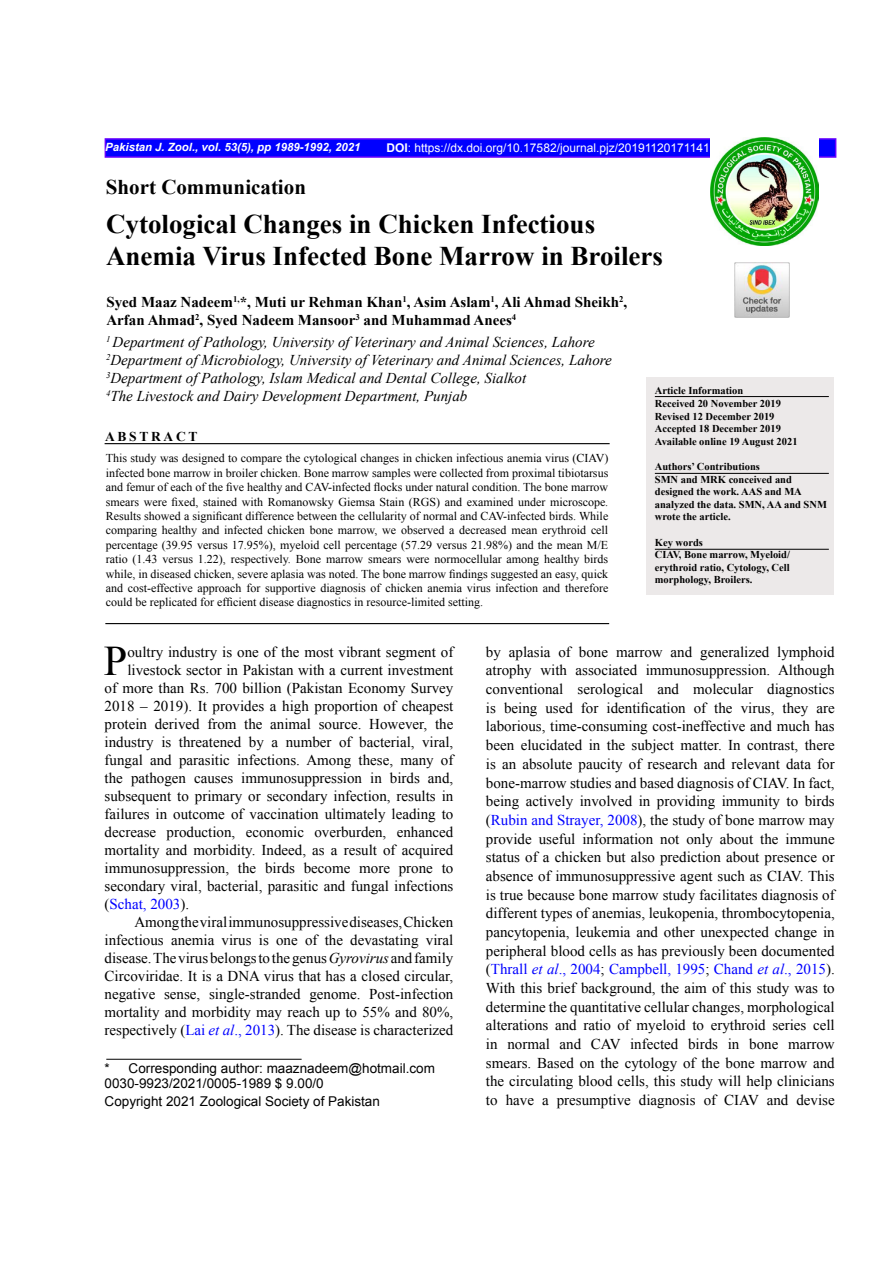
<style>
.page{position:relative;width:893px;height:1263px;background:#fff}
.page>*{position:absolute;margin:0;border:0;box-sizing:border-box;transform-origin:0 0}
.t1{font:42.15px "Times New Roman";color:#000}
.t2{font:700 27px/32.4px "Times New Roman";color:#000}
.t3{font:700 21px "Times New Roman";color:#000}
.t4{font:15px/18.8px "Times New Roman";color:#000;text-align:justify}
.t5{font:italic 15px/18px "Times New Roman";color:#000}
.t6{font:700 15px/18px "Times New Roman";color:#000}
.t7{font:15px "Times New Roman";color:#00f}
.t8{font:13.5px/15.6px "Arial";color:#000}
.t9{font:700 13.5px "Times New Roman";letter-spacing:.2em;color:#000}
.t10{font:12px/14.4px "Times New Roman";color:#000;text-align:justify}
.t11{font:12px "Arial";color:#fff}
.t12{font:italic 700 11.4px "Arial";color:#fff}
.t13{font:700 10.5px/12.6px "Times New Roman";color:#000}
.s1{font-weight:700}
.s2{color:#00f}
.s3{font-style:italic;color:#00f}
.s4{color:#000}
.s5{font-style:italic}
</style>
<div class="page">
<img style="left:734px;top:262px;width:56px;height:55px">
<div style="left:105px;top:138px;width:731px;height:20px;background:#00f;border:2px solid #60f"></div>
<img style="left:710px;top:138px;width:108px;height:108px">
<div style="left:646px;top:377px;width:187px;height:218px;background:#ece9e9"></div>
<hr style="left:655px;top:473px;width:174px;height:1px;background:#000">
<hr style="left:655px;top:549px;width:174px;height:1px;background:#000">
<hr style="left:105px;top:443px;width:505px;height:1px;background:#000">
<hr style="left:105px;top:623px;width:504px;height:1px;background:#000">
<hr style="left:655px;top:396px;width:174px;height:1px;background:#000">
<hr style="left:106px;top:1059px;width:196px;height:1px;background:#000">
<p class="t12" style="left:105px;top:139px;width:257px">Pakistan J. Zool., vol. 53(5), pp 1989-1992, 2021</p>
<p class="t11" style="left:387px;top:140px;width:325px"><span class="s1">DOI</span>: https://dx.doi.org/10.17582/journal.pjz/20191120171141</p>
<h3 class="t3" style="left:106px;top:173px;width:202px">Short Communication</h3>
<h2 class="t2" style="left:106px;top:207px;width:558px">Cytological Changes in Chicken Infectious<br>Anemia Virus Infected Bone Marrow in Broilers</h2>
<p class="t6" style="left:106px;top:292px;width:522px">Syed Maaz Nadeem<sup>1,</sup>*, Muti ur Rehman Khan<sup>1</sup>, Asim Aslam<sup>1</sup>, Ali Ahmad Sheikh<sup>2</sup>,<br>Arfan Ahmad<sup>2</sup>, Syed Nadeem Mansoor<sup>3</sup> and Muhammad Anees<sup>4</sup></p>
<p class="t5" style="left:106px;top:332px;width:507px"><sup>1</sup> Department of Pathology, University of Veterinary and Animal Sciences, Lahore <sup>2</sup>Department of Microbiology, University of Veterinary and Animal Sciences, Lahore <sup>3</sup>Department of Pathology, Islam Medical and Dental College, Sialkot<br><sup>4</sup>The Livestock and Dairy Development Department, Punjab</p>
<p class="t13" style="left:655px;top:384px;width:144px">Article Information<br>Received 20 November 2019<br>Revised 12 December 2019<br>Accepted 18 December 2019<br>Available online 19 August 2021</p>
<p class="t13" style="left:655px;top:460px;width:174px">Authors’ Contributions<br>SMN and MRK conceived and designed the work. AAS and MA analyzed the data. SMN, AA and SNM wrote the article.</p>
<p class="t13" style="left:655px;top:535px;width:137px">Key words<br>CIAV, Bone marrow, Myeloid/ erythroid ratio, Cytology, Cell morphology, Broilers.</p>
<p class="t9" style="left:105px;top:427px;width:94px">ABSTRACT</p>
<p class="t10" style="left:106px;top:451px;width:504px">This study was designed to compare the cytological changes in chicken infectious anemia virus (CIAV) infected bone marrow in broiler chicken. Bone marrow samples were collected from proximal tibiotarsus and femur of each of the five healthy and CAV-infected flocks under natural condition. The bone marrow smears were fixed, stained with Romanowsky Giemsa Stain (RGS) and examined under microscope.<br>Results showed a significant difference between the cellularity of normal and CAV-infected birds. While comparing healthy and infected chicken bone marrow, we observed a decreased mean erythroid cell percentage (39.95 versus 17.95%), myeloid cell percentage (57.29 versus 21.98%) and the mean M/E ratio (1.43 versus 1.22), respectively. Bone marrow smears were normocellular among healthy birds while, in diseased chicken, severe aplasia was noted. The bone marrow findings suggested an easy, quick and cost-effective approach for supportive diagnosis of chicken anemia virus infection and therefore could be replicated for efficient disease diagnostics in resource-limited setting.</p>
<h1 class="t1" style="left:104px;top:632px;width:25px">P</h1>
<p class="t4" style="left:127px;top:642px;width:328px">oultry industry is one of the most vibrant segment of</p>
<p class="t4" style="left:486px;top:642px;width:350px">by aplasia of bone marrow and generalized lymphoid atrophy with associated immunosuppression. Although conventional serological and molecular diagnostics is being used for identification of the virus, they are laborious, time-consuming cost-ineffective and much has been elucidated in the subject matter. In contrast, there is an absolute paucity of research and relevant data for bone-marrow studies and based diagnosis of CIAV. In fact, being actively involved in providing immunity to birds (<span class="s2">Rubin and Strayer, 2008</span>), the study of bone marrow may provide useful information not only about the immune status of a chicken but also prediction about presence or absence of immunosuppressive agent such as CIAV. This is true because bone marrow study facilitates diagnosis of different types of anemias, leukopenia, thrombocytopenia, pancytopenia, leukemia and other unexpected change in peripheral blood cells as has previously been documented (<span class="s2">Thrall</span> <span class="s3">et al</span><span class="s2">., 2004</span>; <span class="s2">Campbell, 1995</span>; <span class="s2">Chand</span> <span class="s3">et al</span><span class="s2">., 2015</span>).<br>With this brief background, the aim of this study was to determine the quantitative cellular changes, morphological alterations and ratio of myeloid to erythroid series cell in normal and CAV infected birds in bone marrow smears. Based on the cytology of the bone marrow and the circulating blood cells, this study will help clinicians to have a presumptive diagnosis of CIAV and devise</p>
<p class="t4" style="left:127px;top:660px;width:328px">livestock sector in Pakistan with a current investment</p>
<p class="t4" style="left:105px;top:678px;width:350px">of more than Rs. 700 billion (Pakistan Economy Survey</p>
<p class="t4" style="left:105px;top:696px;width:350px">2018 – 2019). It provides a high proportion of cheapest</p>
<p class="t4" style="left:105px;top:714px;width:350px">protein derived from the animal source. However, the</p>
<p class="t4" style="left:105px;top:732px;width:350px">industry is threatened by a number of bacterial, viral,</p>
<p class="t4" style="left:105px;top:750px;width:350px">fungal and parasitic infections. Among these, many of</p>
<p class="t4" style="left:105px;top:768px;width:350px">the pathogen causes immunosuppression in birds and,</p>
<p class="t4" style="left:105px;top:786px;width:350px">subsequent to primary or secondary infection, results in</p>
<p class="t4" style="left:105px;top:804px;width:350px">failures in outcome of vaccination ultimately leading to</p>
<p class="t4" style="left:105px;top:822px;width:350px">decrease production, economic overburden, enhanced</p>
<p class="t4" style="left:105px;top:840px;width:350px">mortality and morbidity. Indeed, as a result of acquired</p>
<p class="t4" style="left:105px;top:858px;width:350px">immunosuppression, the birds become more prone to</p>
<p class="t4" style="left:105px;top:876px;width:350px">secondary viral, bacterial, parasitic and fungal infections</p>
<p class="t7" style="left:105px;top:894px;width:86px"><span class="s4">(</span>Schat, 2003<span class="s4">).</span></p>
<p class="t4" style="left:134px;top:912px;width:320px">Among the viral immunosuppressive diseases, Chicken</p>
<p class="t4" style="left:105px;top:930px;width:350px">infectious anemia virus is one of the devastating viral</p>
<p class="t4" style="left:105px;top:948px;width:350px">disease. The virus belongs to the genus <span class="s5">Gyrovirus</span> andfamily</p>
<p class="t4" style="left:105px;top:966px;width:350px">Circoviridae. It is a DNA virus that has a closed circular,</p>
<p class="t4" style="left:105px;top:984px;width:350px">negative sense, single-stranded genome. Post-infection</p>
<p class="t4" style="left:105px;top:1002px;width:350px">mortality and morbidity may reach up to 55% and 80%,</p>
<p class="t4" style="left:105px;top:1020px;width:350px">respectively (<span class="s2">Lai</span> <span class="s3">et al</span><span class="s2">., 2013</span>). The disease is characterized</p>
<p class="t8" style="left:105px;top:1060px;width:332px">* Corresponding author: maaznadeem@hotmail.com<br>0030-9923/2021/0005-1989 $ 9.00/0</p>
<p class="t8" style="left:105px;top:1094px;width:277px">Copyright 2021 Zoological Society of Pakistan</p>
</div>
